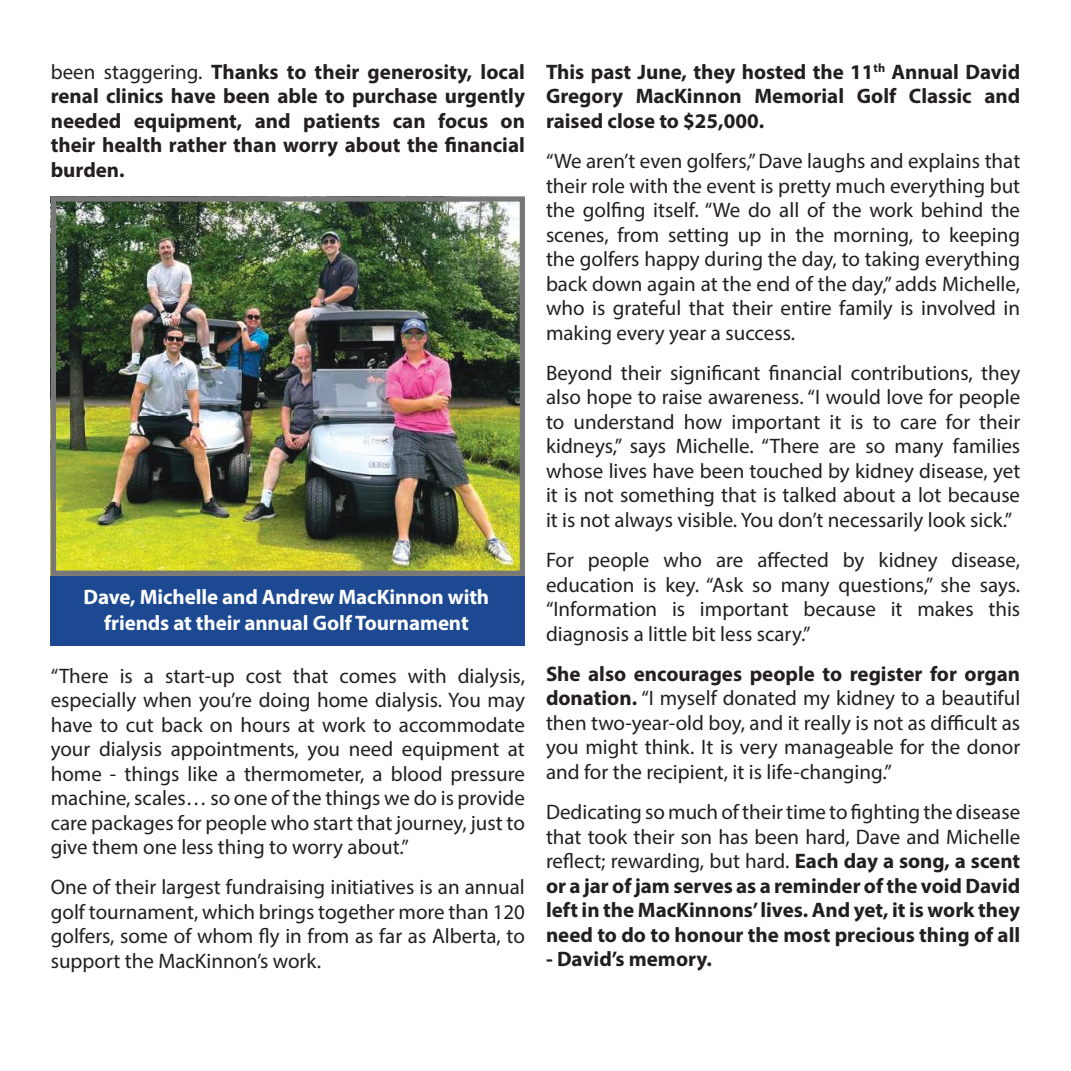
<style>
.page{position:relative;width:1071px;height:1071px;background:#fff}
.page>*{position:absolute;margin:0;border:0;box-sizing:border-box;transform-origin:0 0}
.t1{font:21px/24.5px "Myriad Pro";color:#241f1f;text-align:justify}
.t2{font:700 21px/24.5px "Myriad Pro";color:#241f1f;text-align:justify}
.t3{font:700 21px/25.2px "Myriad Pro";letter-spacing:-.005em;color:#fff;text-align:center}
.s1{font-weight:400}
.s2{font-weight:700}
</style>
<div class="page">
<div style="left:51px;top:576px;width:474px;height:69px;background:#1d4993"></div>
<img style="left:57px;top:202px;width:462px;height:368px">
<div style="left:51px;top:196px;width:474px;height:380px;border:5px solid #787779"></div>
<p class="t2" style="left:51px;top:59px;width:476px"><span class="s1">been staggering.</span> Thanks to their generosity, local renal clinics have been able to purchase urgently needed equipment, and patients can focus on their health rather than worry about the financial burden.</p>
<p class="t3" style="left:84px;top:584px;width:407px">Dave, Michelle and Andrew MacKinnon with friends at their annual Golf Tournament</p>
<p class="t1" style="left:51px;top:663px;width:476px">“There is a start-up cost that comes with dialysis, especially when you’re doing home dialysis. You may have to cut back on hours at work to accommodate your dialysis appointments, you need equipment at home - things like a thermometer, a blood pressure machine, scales… so one of the things we do is provide care packages for people who start that journey, just to give them one less thing to worry about.”</p>
<p class="t1" style="left:51px;top:875px;width:476px">One of their largest fundraising initiatives is an annual golf tournament, which brings together more than 120 golfers, some of whom fly in from as far as Alberta, to support the MacKinnon’s work.</p>
<p class="t2" style="left:546px;top:59px;width:476px">This past June, they hosted the 11<sup>th</sup> Annual David Gregory MacKinnon Memorial Golf Classic and raised close to $25,000.</p>
<p class="t1" style="left:546px;top:148px;width:476px">“We aren’t even golfers,” Dave laughs and explains that their role with the event is pretty much everything but the golfing itself. “We do all of the work behind the scenes, from setting up in the morning, to keeping the golfers happy during the day, to taking everything back down again at the end of the day,” adds Michelle, who is grateful that their entire family is involved in making every year a success.</p>
<p class="t1" style="left:546px;top:360px;width:476px">Beyond their significant financial contributions, they also hope to raise awareness. “I would love for people to understand how important it is to care for their kidneys,” says Michelle. “There are so many families whose lives have been touched by kidney disease, yet it is not something that is talked about a lot because it is not always visible. You don’t necessarily look sick.”</p>
<p class="t1" style="left:546px;top:547px;width:476px">For people who are affected by kidney disease, education is key. “Ask so many questions,” she says. “Information is important because it makes this diagnosis a little bit less scary.”</p>
<p class="t1" style="left:546px;top:661px;width:476px"><span class="s2">She also encourages people to register for organ donation.</span> “I myself donated my kidney to a beautiful then two-year-old boy, and it really is not as difficult as you might think. It is very manageable for the donor and for the recipient, it is life-changing.”</p>
<p class="t2" style="left:546px;top:799px;width:476px"><span class="s1">Dedicating so much of their time to fighting the disease that took their son has been hard, Dave and Michelle reflect; rewarding, but hard.</span> Each day a song, a scent or a jar of jam serves as a reminder of the void David left in the MacKinnons’ lives. And yet, it is work they need to do to honour the most precious thing of all</p>
<p class="t2" style="left:546px;top:946px;width:167px">- David’s memory.</p>
</div>
